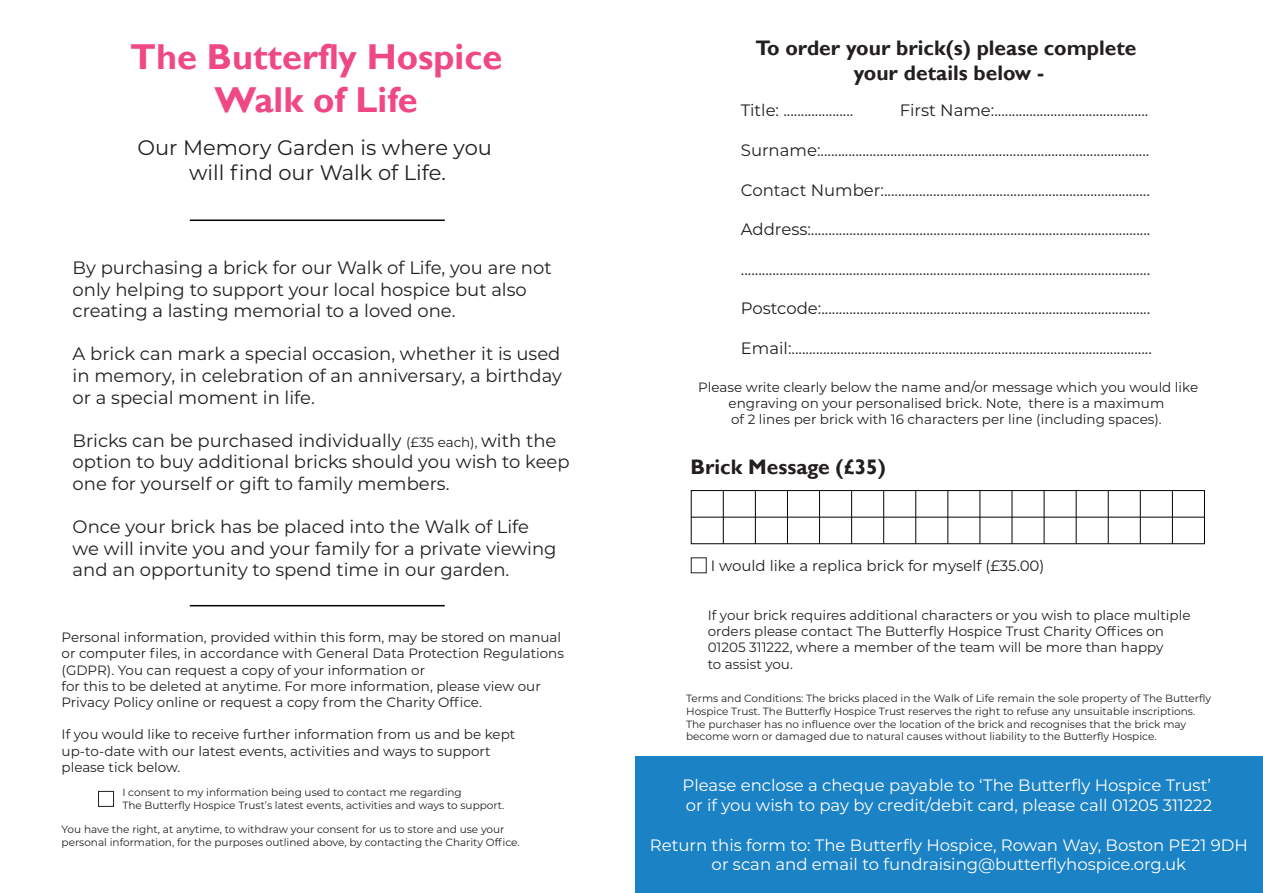
<style>
.page{position:relative;width:1263px;height:893px;background:#fff}
.page>*{position:absolute;margin:0;border:0;box-sizing:border-box;transform-origin:0 0}
.t1{font:700 36px/43.2px "Gill Sans";color:#ef4885;text-align:center}
.t2{font:700 21px/25.2px "Gill Sans";color:#231f20;text-align:center}
.t3{font:21px/25.2px "Montserrat";color:#231f20;text-align:center}
.t4{font:18px/21.6px "Montserrat";color:#231f20}
.t5{font:16.5px "Montserrat";color:#231f20}
.t6{font:16.5px/19.8px "Montserrat";color:#fff}
.t7{font:15px "Montserrat";color:#231f20}
.t8{font:13.5px/16.2px "Montserrat";color:#231f20}
.t9{font:10.5px/12.6px "Montserrat";color:#231f20}
.s1{font-size:13.5px}
</style>
<div class="page">
<hr style="left:190px;top:219px;width:255px;height:2px;background:#040503">
<hr style="left:190px;top:605px;width:255px;height:1px;background:#040503">
<div style="left:635px;top:757px;width:628px;height:136px;background:#1b82c5"></div>
<div style="left:98px;top:791px;width:16px;height:16px;border:1px solid #231f20"></div>
<div style="left:691px;top:490px;width:514px;height:54px;border:1px solid #040503"></div>
<hr style="left:691px;top:517px;width:513px;height:1px;background:#040503">
<hr style="left:1172px;top:491px;width:1px;height:53px;background:#040503">
<hr style="left:1140px;top:491px;width:1px;height:53px;background:#040503">
<hr style="left:1108px;top:491px;width:1px;height:53px;background:#040503">
<hr style="left:1076px;top:491px;width:1px;height:53px;background:#040503">
<hr style="left:1044px;top:491px;width:1px;height:53px;background:#040503">
<hr style="left:1012px;top:491px;width:1px;height:53px;background:#040503">
<hr style="left:979px;top:491px;width:1px;height:53px;background:#040503">
<hr style="left:947px;top:491px;width:1px;height:53px;background:#040503">
<hr style="left:915px;top:491px;width:1px;height:53px;background:#040503">
<hr style="left:883px;top:491px;width:1px;height:53px;background:#040503">
<hr style="left:851px;top:491px;width:1px;height:53px;background:#040503">
<hr style="left:819px;top:491px;width:1px;height:53px;background:#040503">
<hr style="left:787px;top:491px;width:1px;height:53px;background:#040503">
<hr style="left:755px;top:491px;width:1px;height:53px;background:#040503">
<hr style="left:723px;top:491px;width:1px;height:53px;background:#040503">
<div style="left:691px;top:557px;width:16px;height:16px;border:1px solid #231f20"></div>
<h1 class="t1" style="left:130px;top:36px;width:374px">The Butterfly Hospice<br>Walk of Life</h1>
<h2 class="t3" style="left:138px;top:134px;width:356px">Our Memory Garden is where you will find our Walk of Life.</h2>
<h3 class="t4" style="left:73px;top:256px;width:481px">By purchasing a brick for our Walk of Life, you are not only helping to support your local hospice but also creating a lasting memorial to a loved one.</h3>
<h3 class="t4" style="left:73px;top:342px;width:491px;text-align:justify">A brick can mark a special occasion, whether it is used in memory, in celebration of an anniversary, a birthday or a special moment in life.</h3>
<h3 class="t4" style="left:73px;top:429px;width:498px">Bricks can be purchased individually <span class="s1">(£35 each),</span> with the option to buy additional bricks should you wish to keep one for yourself or gift to family members.</h3>
<h3 class="t4" style="left:73px;top:515px;width:485px">Once your brick has be placed into the Walk of Life we will invite you and your family for a private viewing and an opportunity to spend time in our garden.</h3>
<p class="t8" style="left:62px;top:629px;width:504px">Personal information, provided within this form, may be stored on manual or computer files, in accordance with General Data Protection Regulations (GDPR). You can request a copy of your information or<br>for this to be deleted at anytime. For more information, please view our Privacy Policy online or request a copy from the Charity Office.</p>
<p class="t8" style="left:62px;top:726px;width:455px">If you would like to receive further information from us and be kept up-to-date with our latest events, activities and ways to support please tick below.</p>
<p class="t9" style="left:122px;top:785px;width:384px">I consent to my information being used to contact me regarding<br>The Butterfly Hospice Trust’s latest events, activities and ways to support.</p>
<p class="t9" style="left:62px;top:822px;width:460px">You have the right, at anytime, to withdraw your consent for us to store and use your personal information, for the purposes outlined above, by contacting the Charity Office.</p>
<h2 class="t2" style="left:755px;top:36px;width:382px">To order your brick(s) please complete your details below -</h2>
<p class="t5" style="left:741px;top:99px;width:114px">Title: ....................</p>
<p class="t5" style="left:900px;top:99px;width:250px">First Name:............................................</p>
<p class="t5" style="left:741px;top:139px;width:410px">Surname:..............................................................................................</p>
<p class="t5" style="left:741px;top:178px;width:411px">Contact Number:............................................................................</p>
<p class="t5" style="left:741px;top:218px;width:411px">Address:.................................................................................................</p>
<p class="t5" style="left:741px;top:258px;width:411px">.....................................................................................................................</p>
<p class="t5" style="left:741px;top:297px;width:411px">Postcode:..............................................................................................</p>
<p class="t5" style="left:741px;top:337px;width:412px">Email:.......................................................................................................</p>
<p class="t8" style="left:698px;top:379px;width:501px;text-align:center">Please write clearly below the name and/or message which you would like engraving on your personalised brick. Note, there is a maximum<br>of 2 lines per brick with 16 characters per line (including spaces).</p>
<h2 class="t2" style="left:690px;top:455px;width:197px">Brick Message (£35)</h2>
<p class="t7" style="left:711px;top:555px;width:335px">I would like a replica brick for myself (£35.00)</p>
<p class="t8" style="left:708px;top:607px;width:484px">If your brick requires additional characters or you wish to place multiple orders please contact The Butterfly Hospice Trust Charity Offices on 01205 311222, where a member of the team will be more than happy<br>to assist you.</p>
<p class="t9" style="left:686px;top:692px;width:527px">Terms and Conditions: The bricks placed in the Walk of Life remain the sole property of The Butterfly Hospice Trust. The Butterfly Hospice Trust reserves the right to refuse any unsuitable inscriptions.<br>The purchaser has no influence over the location of the brick and recognises that the brick may become worn or damaged due to natural causes without liability to the Butterfly Hospice.</p>
<p class="t6" style="left:683px;top:775px;width:531px">Please enclose a cheque payable to ‘The Butterfly Hospice Trust’ or if you wish to pay by credit/debit card, please call 01205 311222</p>
<p class="t6" style="left:650px;top:834px;width:600px;text-align:center">Return this form to: The Butterfly Hospice, Rowan Way, Boston PE21 9DH or scan and email to fundraising@butterflyhospice.org.uk</p>
</div>
